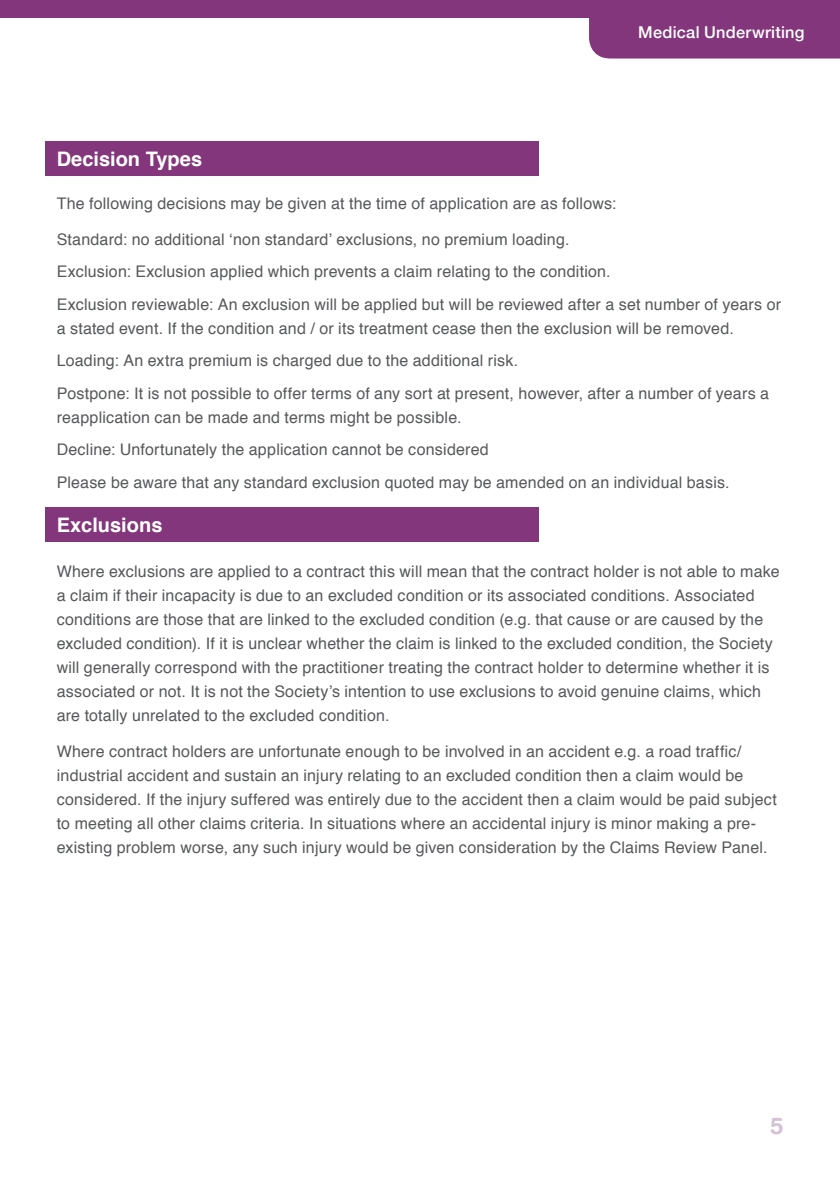
<style>
.page{position:relative;width:840px;height:1191px;background:#fff}
.page>*{position:absolute;margin:0;border:0;box-sizing:border-box;transform-origin:0 0}
.t1{font:24px "Harabara";color:#d4c1d4}
.t2{font:700 20px "Helvetica";color:#fff}
.t3{font:500 16.4px "Helvetica Neue";letter-spacing:.015em;color:#fff}
.t4{font:16px/24px "Helvetica";letter-spacing:.01em;color:#57585a}
</style>
<div class="page">
<div style="left:0;top:0;width:839px;height:18px;background:#83367b"></div>
<div style="left:589px;top:18px;width:250px;height:41px;background:#83367b"></div>
<div style="left:45px;top:142px;width:494px;height:34px;background:#83367b"></div>
<div style="left:45px;top:508px;width:494px;height:34px;background:#83367b"></div>
<p class="t2" style="left:57px;top:143px;width:147px">Decision Types</p>
<p class="t3" style="left:638px;top:19px;width:168px">Medical Underwriting</p>
<p class="t4" style="left:57px;top:191px;width:560px">The following decisions may be given at the time of application are as follows:</p>
<p class="t4" style="left:57px;top:222px;width:725px;line-height:32.6px">Standard: no additional ‘non standard’ exclusions, no premium loading.<br>Exclusion: Exclusion applied which prevents a claim relating to the condition.<br>Exclusion reviewable: An exclusion will be applied but will be reviewed after a set number of years or</p>
<p class="t4" style="left:57px;top:311px;width:713px;line-height:32.6px">a stated event. If the condition and / or its treatment cease then the exclusion will be removed.<br>Loading: An extra premium is charged due to the additional risk.<br>Postpone: It is not possible to offer terms of any sort at present, however, after a number of years a</p>
<p class="t4" style="left:57px;top:400px;width:674px;line-height:32.6px">reapplication can be made and terms might be possible.<br>Decline: Unfortunately the application cannot be considered<br>Please be aware that any standard exclusion quoted may be amended on an individual basis.</p>
<p class="t2" style="left:57px;top:509px;width:107px">Exclusions</p>
<p class="t4" style="left:57px;top:559px;width:724px">Where exclusions are applied to a contract this will mean that the contract holder is not able to make a claim if their incapacity is due to an excluded condition or its associated conditions. Associated conditions are those that are linked to the excluded condition (e.g. that cause or are caused by the excluded condition). If it is unclear whether the claim is linked to the excluded condition, the Society will generally correspond with the practitioner treating the contract holder to determine whether it is associated or not. It is not the Society’s intention to use exclusions to avoid genuine claims, which are totally unrelated to the excluded condition.</p>
<p class="t4" style="left:57px;top:738px;width:721px">Where contract holders are unfortunate enough to be involved in an accident e.g. a road traffic/ industrial accident and sustain an injury relating to an excluded condition then a claim would be considered. If the injury suffered was entirely due to the accident then a claim would be paid subject to meeting all other claims criteria. In situations where an accidental injury is minor making a pre&shy;existing problem worse, any such injury would be given consideration by the Claims Review Panel.</p>
<h1 class="t1" style="left:770px;top:1113px;width:14px">5</h1>
</div>
